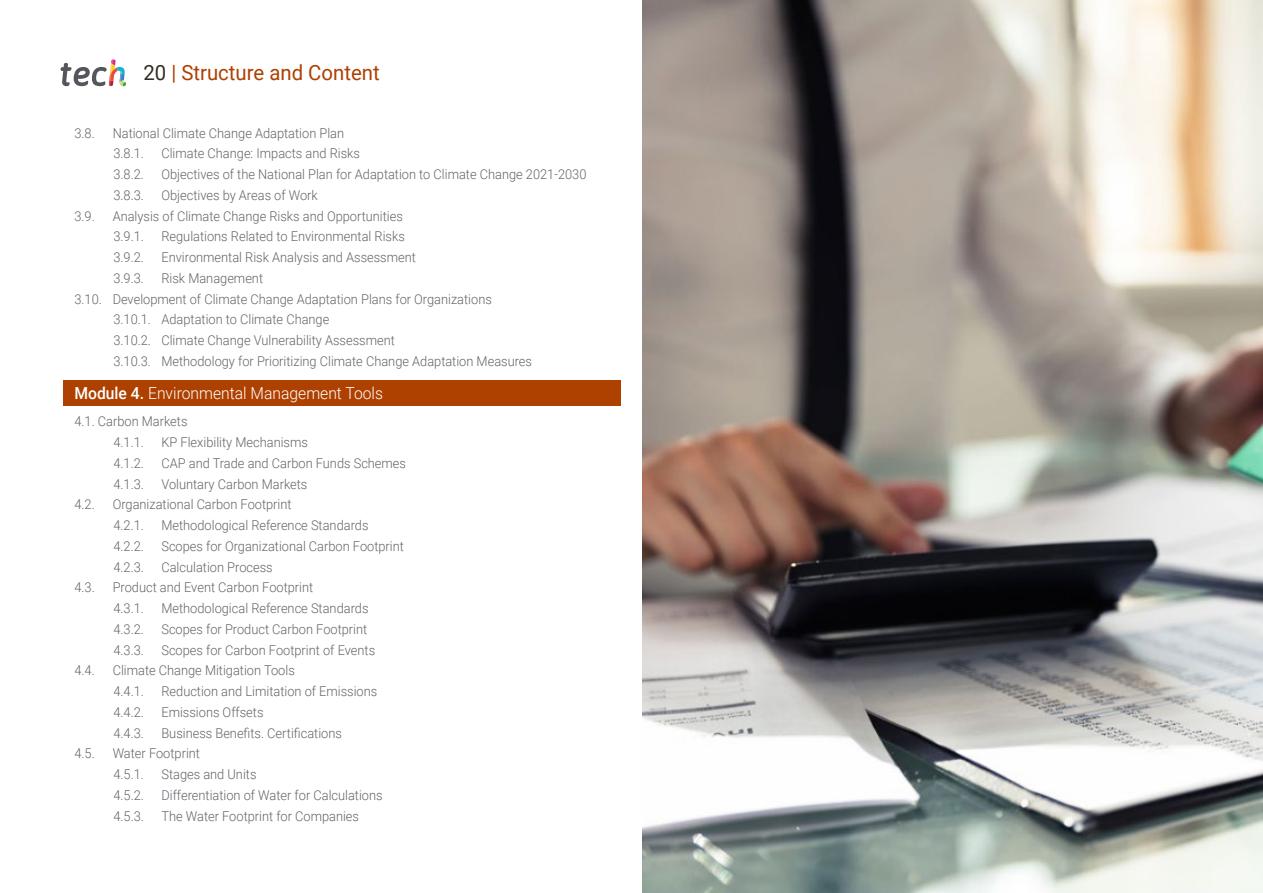
<style>
.page{position:relative;width:1263px;height:893px;background:#fff}
.page>*{position:absolute;margin:0;border:0;box-sizing:border-box;transform-origin:0 0}
.t1{font:21px "Roboto";color:#ae4000}
.t2{font:300 16.5px "Roboto";color:#fff;scale:.95 1}
.t3{font:300 13.5px/20.7px "Roboto";color:#61646a;scale:.95 1}
.s1{color:#312e20}
.s2{font-weight:500}
</style>
<div class="page">
<svg style="left:61px;top:60px;width:65px;height:27px"></svg>
<div style="left:63px;top:380px;width:558px;height:25px;background:#ae4000"></div>
<img style="left:642px;top:0;width:621px;height:893px">
<h1 class="t1" style="left:144px;top:58px;width:238px"><span class="s1">20</span> | Structure and Content</h1>
<p class="t3" style="left:74px;top:122px;width:23px">3.8.</p>
<p class="t3" style="left:113px;top:122px;width:245px">National Climate Change Adaptation Plan<br>3.8.1.</p>
<p class="t3" style="left:161px;top:143px;width:210px">Climate Change: Impacts and Risks</p>
<p class="t3" style="left:113px;top:164px;width:34px">3.8.2.</p>
<p class="t3" style="left:161px;top:164px;width:449px">Objectives of the National Plan for Adaptation to Climate Change 2021-2030</p>
<p class="t3" style="left:113px;top:184px;width:34px">3.8.3.</p>
<p class="t3" style="left:161px;top:184px;width:166px">Objectives by Areas of Work</p>
<p class="t3" style="left:74px;top:205px;width:23px">3.9.</p>
<p class="t3" style="left:113px;top:205px;width:307px">Analysis of Climate Change Risks and Opportunities<br>3.9.1.</p>
<p class="t3" style="left:161px;top:226px;width:258px">Regulations Related to Environmental Risks</p>
<p class="t3" style="left:113px;top:247px;width:34px">3.9.2.</p>
<p class="t3" style="left:161px;top:247px;width:269px">Environmental Risk Analysis and Assessment</p>
<p class="t3" style="left:113px;top:267px;width:34px">3.9.3.</p>
<p class="t3" style="left:161px;top:267px;width:109px">Risk Management</p>
<p class="t3" style="left:74px;top:288px;width:441px">3.10. Development of Climate Change Adaptation Plans for Organizations</p>
<p class="t3" style="left:113px;top:309px;width:229px">3.10.1. Adaptation to Climate Change</p>
<p class="t3" style="left:113px;top:330px;width:298px">3.10.2. Climate Change Vulnerability Assessment</p>
<p class="t3" style="left:113px;top:350px;width:442px">3.10.3. Methodology for Prioritizing Climate Change Adaptation Measures</p>
<p class="t2" style="left:74px;top:382px;width:326px"><span class="s2">Module 4.</span> Environmental Management Tools</p>
<p class="t3" style="left:74px;top:411px;width:121px;text-align:center">4.1. Carbon Markets<br>4.1.1.</p>
<p class="t3" style="left:161px;top:431px;width:156px">KP Flexibility Mechanisms</p>
<p class="t3" style="left:113px;top:452px;width:34px">4.1.2.</p>
<p class="t3" style="left:161px;top:452px;width:259px">CAP and Trade and Carbon Funds Schemes</p>
<p class="t3" style="left:113px;top:473px;width:34px">4.1.3.</p>
<p class="t3" style="left:161px;top:473px;width:155px">Voluntary Carbon Markets</p>
<p class="t3" style="left:74px;top:494px;width:23px">4.2.</p>
<p class="t3" style="left:113px;top:494px;width:190px">Organizational Carbon Footprint<br>4.2.1.</p>
<p class="t3" style="left:161px;top:514px;width:219px">Methodological Reference Standards</p>
<p class="t3" style="left:113px;top:535px;width:34px">4.2.2.</p>
<p class="t3" style="left:161px;top:535px;width:257px">Scopes for Organizational Carbon Footprint</p>
<p class="t3" style="left:113px;top:556px;width:34px">4.2.3.</p>
<p class="t3" style="left:161px;top:556px;width:119px">Calculation Process</p>
<p class="t3" style="left:74px;top:577px;width:23px">4.3.</p>
<p class="t3" style="left:113px;top:577px;width:213px">Product and Event Carbon Footprint<br>4.3.1.</p>
<p class="t3" style="left:161px;top:597px;width:219px">Methodological Reference Standards</p>
<p class="t3" style="left:113px;top:618px;width:34px">4.3.2.</p>
<p class="t3" style="left:161px;top:618px;width:218px">Scopes for Product Carbon Footprint</p>
<p class="t3" style="left:113px;top:639px;width:34px">4.3.3.</p>
<p class="t3" style="left:161px;top:639px;width:226px">Scopes for Carbon Footprint of Events</p>
<p class="t3" style="left:74px;top:660px;width:23px">4.4.</p>
<p class="t3" style="left:113px;top:660px;width:193px">Climate Change Mitigation Tools<br>4.4.1.</p>
<p class="t3" style="left:161px;top:680px;width:229px">Reduction and Limitation of Emissions</p>
<p class="t3" style="left:113px;top:701px;width:34px">4.4.2.</p>
<p class="t3" style="left:161px;top:701px;width:109px">Emissions Offsets</p>
<p class="t3" style="left:113px;top:722px;width:34px">4.4.3.</p>
<p class="t3" style="left:161px;top:722px;width:192px">Business Benefits. Certifications</p>
<p class="t3" style="left:74px;top:743px;width:23px">4.5.</p>
<p class="t3" style="left:113px;top:743px;width:93px">Water Footprint<br>4.5.1.</p>
<p class="t3" style="left:161px;top:763px;width:102px">Stages and Units</p>
<p class="t3" style="left:113px;top:784px;width:34px">4.5.2.</p>
<p class="t3" style="left:161px;top:784px;width:234px">Differentiation of Water for Calculations</p>
<p class="t3" style="left:113px;top:805px;width:34px">4.5.3.</p>
<p class="t3" style="left:161px;top:805px;width:210px">The Water Footprint for Companies</p>
</div>
